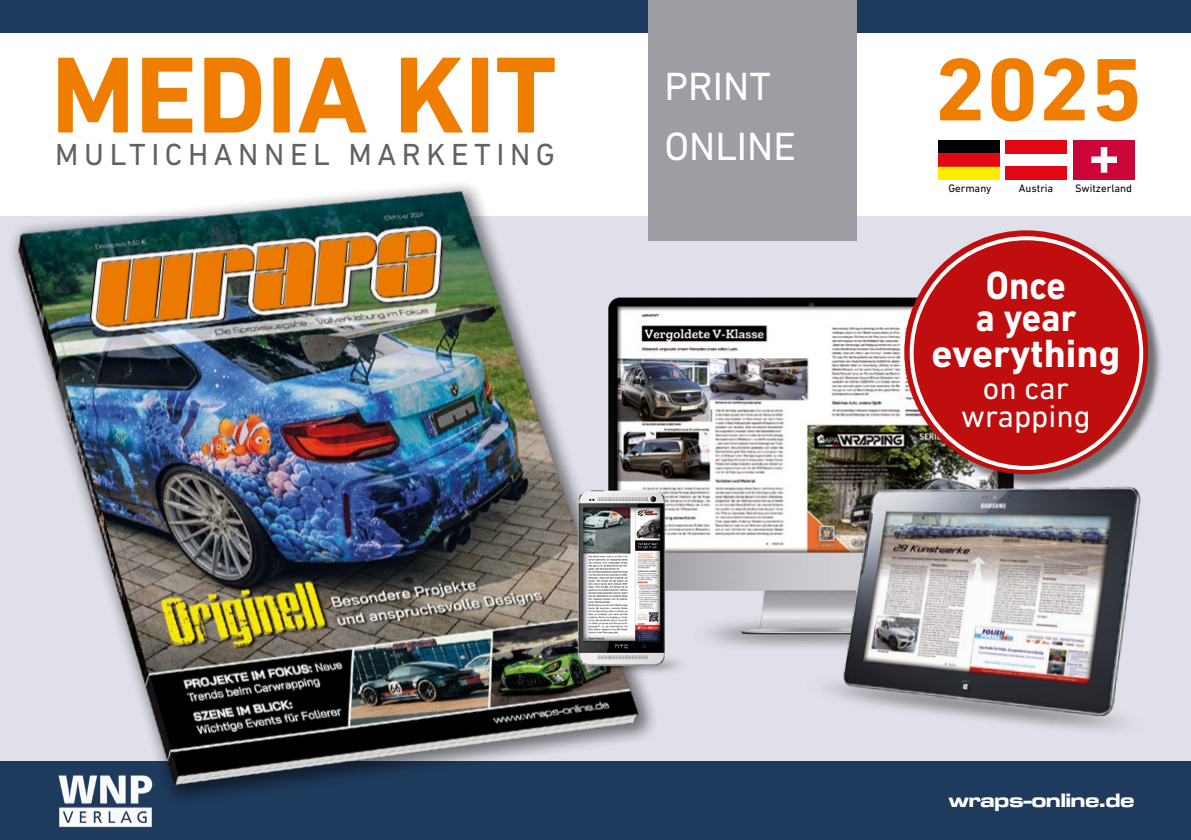
<style>
.page{position:relative;width:1191px;height:840px;background:#fff}
.page>*{position:absolute;margin:0;border:0;box-sizing:border-box;transform-origin:0 0}
.t1{font:700 110px "DIN Next LT Pro";color:#ef7d00}
.t2{font:700 90px "DIN Next LT Pro";color:#ef7d00;scale:1.06 1}
.t3{font:40px "DIN Next LT Pro";color:#fff}
.t4{font:700 40px "DIN Next LT Pro";color:#fff}
.t5{font:700 40px/32px "DIN Next LT Pro";color:#fff;scale:.92 1}
.t6{font:32px/28px "DIN Next LT Pro";color:#fff;text-align:center}
.t7{font:31px "DIN Next LT Pro";letter-spacing:.18em;color:#636163}
.t8{font:20px "Microgramma D Bold Exte";color:#fff}
.t9{font:11px "DIN Next LT Pro";color:#000}
</style>
<div class="page">
<div style="left:0;top:216px;width:1191px;height:623px;background:#dfe0e9"></div>
<div style="left:0;top:761px;width:1191px;height:78px;background:#1e3a5c"></div>
<div style="left:0;top:0;width:1191px;height:33px;background:#1e3a5c"></div>
<div style="left:648px;top:0;width:209px;height:240px;background:#9d9da3"></div>
<div style="left:938px;top:166px;width:62px;height:14px;background:#ffed00"></div>
<div style="left:938px;top:140px;width:62px;height:13px;background:#000"></div>
<div style="left:938px;top:153px;width:62px;height:13px;background:#e30613"></div>
<div style="left:1005px;top:140px;width:61px;height:14px;background:#e30613"></div>
<div style="left:1005px;top:166px;width:61px;height:14px;background:#e30613"></div>
<div style="left:1073px;top:140px;width:61px;height:40px;background:#ca0538"></div>
<svg style="left:1091px;top:147px;width:26px;height:26px"></svg>
<img style="left:12px;top:184px;width:749px;height:644px">
<img style="left:595px;top:285px;width:311px;height:382px">
<img style="left:518px;top:473px;width:181px;height:218px">
<img style="left:793px;top:427px;width:348px;height:303px">
<div style="left:906px;top:232px;width:256px;height:256px;background:#000;opacity:.5"></div>
<svg style="left:904px;top:230px;width:244px;height:244px;background:#d15455"></svg>
<div style="left:911px;top:238px;width:230px;height:229px;background:#c00d0e;border-radius:50%"></div>
<h1 class="t1" style="left:51px;top:31px;width:507px">MEDIA KIT</h1>
<h3 class="t7" style="left:55px;top:137px;width:501px">MULTICHANNEL MARKETING</h3>
<h3 class="t3" style="left:664px;top:123px;width:133px">ONLINE</h3>
<h3 class="t3" style="left:664px;top:63px;width:108px">PRINT</h3>
<h2 class="t2" style="left:934px;top:37px;width:199px">2025</h2>
<p class="t9" style="left:948px;top:181px;width:45px">Germany</p>
<p class="t9" style="left:1019px;top:181px;width:36px">Austria</p>
<p class="t9" style="left:1075px;top:181px;width:58px">Switzerland</p>
<h3 class="t5" style="left:975px;top:269px;width:111px">Once a year</h3>
<h3 class="t4" style="left:931px;top:330px;width:190px">everything</h3>
<h3 class="t6" style="left:961px;top:373px;width:131px">on car wrapping</h3>
<h3 class="t8" style="left:948px;top:786px;width:187px">wraps-online.de</h3>
</div>
